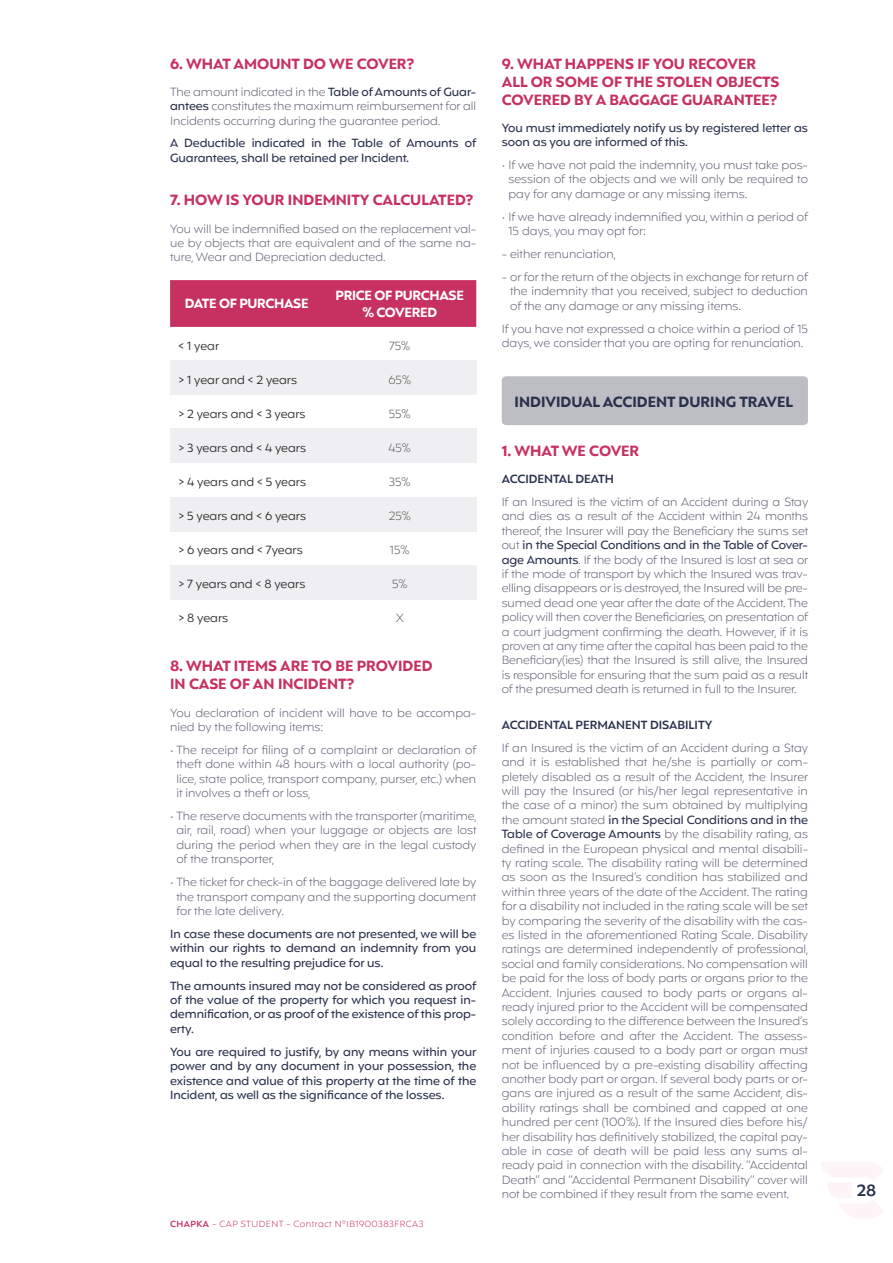
<style>
.page{position:relative;width:893px;height:1263px;background:#fff}
.page>*{position:absolute;margin:0;border:0;box-sizing:border-box;transform-origin:0 0}
.t1{font:600 16.5px "Mangueira Alt";color:#2a314d}
.t2{font:700 15px/18px "Mangueira Alt";color:#c73160}
.t3{font:700 15px "Mangueira Alt";color:#2a314d}
.t4{font:700 13.5px/16.5px "Mangueira Alt";letter-spacing:-.02em;color:#fff;text-align:center}
.t5{font:300 12px/14.4px "Mangueira Alt";color:#605b72;text-align:justify}
.t6{font:500 12px/14.4px "Mangueira Alt";color:#2a314d;text-align:justify}
.t7{font:12px "Mangueira Alt";color:#2b2b2b}
.t8{font:600 12px "Mangueira Alt";color:#2a314d}
.t9{font:300 12px "Mangueira Alt";color:#5d5958}
.t10{font:300 9px "Mangueira Alt";letter-spacing:.05em;color:#c73160}
.s1{font-weight:500;color:#2a314d}
.s2{font-weight:600}
</style>
<div class="page">
<svg style="left:821px;top:1162px;width:62px;height:57px"></svg>
<div style="left:502px;top:376px;width:306px;height:49px;background:#bdbdc4"></div>
<div style="left:170px;top:280px;width:306px;height:47px;background:#c73160"></div>
<div style="left:170px;top:361px;width:153px;height:34px;background:#efeff1"></div>
<div style="left:323px;top:361px;width:153px;height:34px;background:#efeff1"></div>
<div style="left:170px;top:429px;width:153px;height:34px;background:#efeff1"></div>
<div style="left:323px;top:429px;width:153px;height:34px;background:#efeff1"></div>
<div style="left:170px;top:497px;width:153px;height:34px;background:#efeff1"></div>
<div style="left:323px;top:497px;width:153px;height:34px;background:#efeff1"></div>
<div style="left:170px;top:565px;width:153px;height:34px;background:#efeff1"></div>
<div style="left:323px;top:565px;width:153px;height:34px;background:#efeff1"></div>
<p class="t2" style="left:170px;top:56px;width:246px">6. WHAT AMOUNT DO WE COVER?</p>
<p class="t5" style="left:170px;top:85px;width:308px">The amount indicated in the <span class="s1">Table of Amounts of Guar&shy;antees</span> constitutes the maximum reimbursement for all Incidents occurring during the guarantee period.</p>
<p class="t6" style="left:170px;top:137px;width:308px">A Deductible indicated in the Table of Amounts of<br>Guarantees, shall be retained per Incident.</p>
<p class="t2" style="left:170px;top:193px;width:305px">7. HOW IS YOUR INDEMNITY CALCULATED?</p>
<p class="t5" style="left:170px;top:222px;width:308px">You will be indemnified based on the replacement val&shy;ue by objects that are equivalent and of the same na&shy;ture, Wear and Depreciation deducted.</p>
<p class="t4" style="left:185px;top:297px;width:125px">DATE OF PURCHASE</p>
<p class="t4" style="left:336px;top:288px;width:130px">PRICE OF PURCHASE % COVERED</p>
<p class="t7" style="left:179px;top:338px;width:42px">&lt; 1 year</p>
<p class="t9" style="left:389px;top:338px;width:23px">75%</p>
<p class="t7" style="left:179px;top:372px;width:120px">&gt; 1 year and &lt; 2 years</p>
<p class="t9" style="left:388px;top:372px;width:24px">65%</p>
<p class="t7" style="left:179px;top:406px;width:128px">&gt; 2 years and &lt; 3 years</p>
<p class="t9" style="left:389px;top:406px;width:23px">55%</p>
<p class="t7" style="left:179px;top:440px;width:129px">&gt; 3 years and &lt; 4 years</p>
<p class="t9" style="left:388px;top:440px;width:24px">45%</p>
<p class="t7" style="left:179px;top:474px;width:129px">&gt; 4 years and &lt; 5 years</p>
<p class="t9" style="left:389px;top:474px;width:23px">35%</p>
<p class="t7" style="left:179px;top:508px;width:129px">&gt; 5 years and &lt; 6 years</p>
<p class="t9" style="left:389px;top:508px;width:24px">25%</p>
<p class="t7" style="left:179px;top:542px;width:126px">&gt; 6 years and &lt; 7years</p>
<p class="t9" style="left:390px;top:542px;width:21px">15%</p>
<p class="t7" style="left:179px;top:576px;width:128px">&gt; 7 years and &lt; 8 years</p>
<p class="t9" style="left:392px;top:576px;width:17px">5%</p>
<p class="t7" style="left:179px;top:610px;width:51px">&gt; 8 years</p>
<p class="t9" style="left:396px;top:610px;width:9px">X</p>
<p class="t2" style="left:170px;top:659px;width:264px">8. WHAT ITEMS ARE TO BE PROVIDED<br>IN CASE OF AN INCIDENT?</p>
<p class="t5" style="left:170px;top:706px;width:308px">You declaration of incident will have to be accompa&shy;nied by the following items:</p>
<p class="t5" style="left:176px;top:743px;width:302px;text-indent:-6px">• The receipt for filing of a complaint or declaration of theft done within 48 hours with a local authority (po&shy;lice, state police, transport company, purser, etc.) when it involves a theft or loss,</p>
<p class="t5" style="left:176px;top:810px;width:302px;text-indent:-6px">• The reserve documents with the transporter (maritime, air, rail, road) when your luggage or objects are lost during the period when they are in the legal custody of the transporter,</p>
<p class="t5" style="left:176px;top:876px;width:302px;text-indent:-6px">• The ticket for check-in of the baggage delivered late by the transport company and the supporting document for the late delivery.</p>
<p class="t6" style="left:170px;top:927px;width:308px">In case these documents are not presented, we will be within our rights to demand an indemnity from you equal to the resulting prejudice for us.</p>
<p class="t6" style="left:170px;top:979px;width:308px">The amounts insured may not be considered as proof of the value of the property for which you request in&shy;demnification, or as proof of the existence of this prop&shy;erty.</p>
<p class="t6" style="left:170px;top:1045px;width:308px">You are required to justify, by any means within your power and by any document in your possession, the existence and value of this property at the time of the Incident, as well as the significance of the losses.</p>
<p class="t10" style="left:170px;top:1218px;width:255px"><span class="s2">CHAPKA</span> - CAP STUDENT - Contract N°IB1900383FRCA3</p>
<p class="t2" style="left:502px;top:56px;width:279px">9. WHAT HAPPENS IF YOU RECOVER<br>ALL OR SOME OF THE STOLEN OBJECTS<br>COVERED BY A BAGGAGE GUARANTEE?</p>
<p class="t6" style="left:502px;top:121px;width:308px">You must immediately notify us by registered letter as soon as you are informed of this.</p>
<p class="t5" style="left:508px;top:159px;width:301px;text-indent:-7px">• If we have not paid the indemnity, you must take pos&shy;session of the objects and we will only be required to pay for any damage or any missing items.</p>
<p class="t5" style="left:508px;top:210px;width:301px;text-indent:-7px">• If we have already indemnified you, within a period of<br>15 days, you may opt for:</p>
<p class="t5" style="left:502px;top:248px;width:116px">- either renunciation,</p>
<p class="t5" style="left:510px;top:271px;width:300px;text-indent:-8px">- or for the return of the objects in exchange for return of the indemnity that you received, subject to deduction of the any damage or any missing items.</p>
<p class="t5" style="left:502px;top:322px;width:308px">If you have not expressed a choice within a period of 15 days, we consider that you are opting for renunciation.</p>
<p class="t3" style="left:514px;top:392px;width:280px">INDIVIDUAL ACCIDENT DURING TRAVEL</p>
<p class="t2" style="left:502px;top:443px;width:139px">1. WHAT WE COVER</p>
<p class="t8" style="left:502px;top:471px;width:114px">ACCIDENTAL DEATH</p>
<p class="t5" style="left:502px;top:496px;width:308px">If an Insured is the victim of an Accident during a Stay and dies as a result of the Accident within 24 months thereof, the Insurer will pay the Beneficiary the sums set out <span class="s1">in the Special Conditions and in the Table of Cover&shy;age Amounts</span>. If the body of the Insured is lost at sea or if the mode of transport by which the Insured was trav&shy;elling disappears or is destroyed, the Insured will be pre&shy;sumed dead one year after the date of the Accident. The policy will then cover the Beneficiaries, on presentation of a court judgment confirming the death. However, if it is proven at any time after the capital has been paid to the Beneficiary(ies) that the Insured is still alive, the Insured is responsible for ensuring that the sum paid as a result of the presumed death is returned in full to the Insurer.</p>
<p class="t8" style="left:502px;top:717px;width:212px">ACCIDENTAL PERMANENT DISABILITY</p>
<p class="t5" style="left:502px;top:741px;width:308px">If an Insured is the victim of an Accident during a Stay and it is established that he/she is partially or com&shy;pletely disabled as a result of the Accident, the Insurer will pay the Insured (or his/her legal representative in the case of a minor) the sum obtained by multiplying the amount stated <span class="s1">in the Special Conditions and in the Table of Coverage Amounts</span> by the disability rating, as defined in the European physical and mental disabili&shy;ty rating scale. The disability rating will be determined as soon as the Insured’s condition has stabilized and within three years of the date of the Accident. The rating for a disability not included in the rating scale will be set by comparing the severity of the disability with the cas&shy;es listed in the aforementioned Rating Scale. Disability ratings are determined independently of professional, social and family considerations. No compensation will be paid for the loss of body parts or organs prior to the Accident. Injuries caused to body parts or organs al&shy;ready injured prior to the Accident will be compensated solely according to the difference between the Insured’s condition before and after the Accident. The assess&shy;ment of injuries caused to a body part or organ must not be influenced by a pre-existing disability affecting another body part or organ. If several body parts or or&shy;gans are injured as a result of the same Accident, dis&shy;ability ratings shall be combined and capped at one hundred per cent (100%). If the Insured dies before his/ her disability has definitively stabilized, the capital pay&shy;able in case of death will be paid less any sums al&shy;ready paid in connection with the disability. “Accidental Death” and “Accidental Permanent Disability” cover will not be combined if they result from the same event.</p>
<h1 class="t1" style="left:857px;top:1179px;width:21px">28</h1>
</div>
